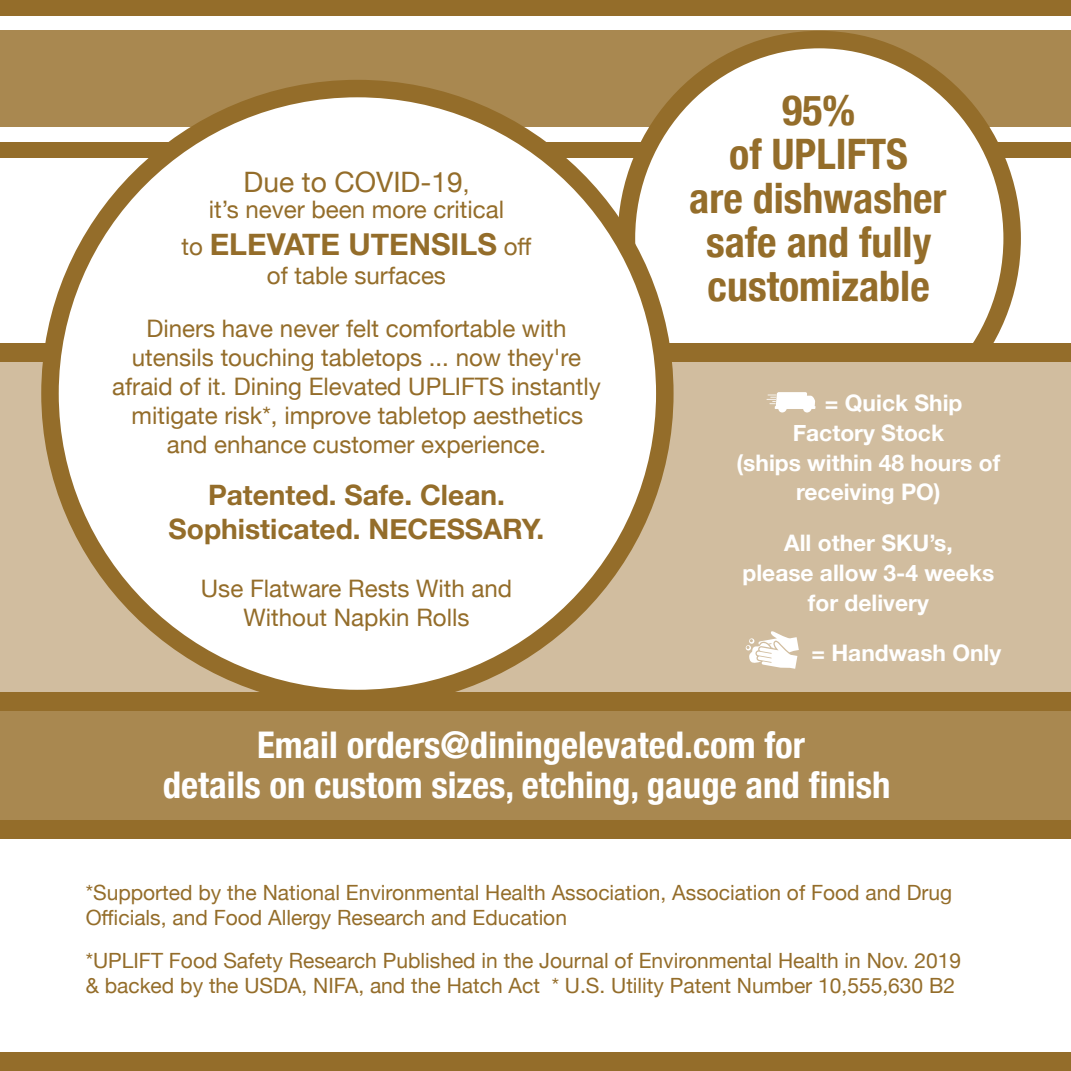
<style>
.page{position:relative;width:1071px;height:1071px;background:#fff}
.page>*{position:absolute;margin:0;border:0;box-sizing:border-box;transform-origin:0 0}
.t1{font:700 condensed 42px/43.9px "Helvetica Neue";color:#946d2a;text-align:center}
.t2{font:700 condensed 36.75px/40.2px "Helvetica Neue";color:#fff;text-align:center}
.t3{font:700 30.1px "Helvetica Neue";color:#946d2a}
.t4{font:700 28.18px/33.8px "Helvetica Neue";color:#946d2a;text-align:center}
.t5{font:28.18px "Helvetica Neue";color:#946d2a}
.t6{font:24.15px/28.9px "Helvetica Neue";color:#946d2a;text-align:center}
.t7{font:700 22.75px/29.8px "Helvetica Neue";color:#fff;text-align:center}
.t8{font:21px/25.2px "Helvetica Neue";color:#946d2a}
.s1{font-size:24.15px}
.s2{font-weight:400;font-size:24.15px}
</style>
<div class="page">
<div style="left:0;top:0;width:1071px;height:16px;background:#946d2a"></div>
<div style="left:0;top:142px;width:1071px;height:16px;background:#946d2a"></div>
<div style="left:0;top:1052px;width:1071px;height:19px;background:#946d2a"></div>
<div style="left:0;top:30px;width:1071px;height:97px;background:#a98850"></div>
<div style="left:626px;top:40px;width:386px;height:397px;background:#fff;border-radius:50%"></div>
<div style="left:618px;top:31px;width:403px;height:415px;border:18px solid #946d2a;border-radius:50%"></div>
<div style="left:0;top:621px;width:1071px;height:199px;background:#a98850"></div>
<div style="left:0;top:352px;width:1071px;height:350px;background:#d1bd9f"></div>
<div style="left:0;top:343px;width:1071px;height:19px;background:#946d2a"></div>
<div style="left:50px;top:89px;width:615px;height:610px;background:#fff;border-radius:50%"></div>
<div style="left:41px;top:80px;width:633px;height:627px;border:18px solid #946d2a;border-radius:50%"></div>
<div style="left:0;top:692px;width:1071px;height:19px;background:#946d2a"></div>
<div style="left:0;top:820px;width:1071px;height:19px;background:#946d2a"></div>
<svg style="left:767px;top:392px;width:49px;height:20px"></svg>
<svg style="left:746px;top:631px;width:53px;height:38px"></svg>
<p class="t5" style="left:244px;top:162px;width:227px">Due to COVID-19<span class="s1">,</span></p>
<p class="t6" style="left:209px;top:197px;width:297px">it’s never been more critical</p>
<p class="t3" style="left:182px;top:220px;width:351px"><span class="s2">to</span> ELEVATE UTENSILS <span class="s2">off</span></p>
<p class="t6" style="left:267px;top:262px;width:181px">of table surfaces</p>
<p class="t6" style="left:112px;top:315px;width:490px">Diners have never felt comfortable with utensils touching tabletops ... now they're afraid of it. Dining Elevated UPLIFTS instantly mitigate risk*, improve tabletop aesthetics and enhance customer experience.</p>
<p class="t4" style="left:169px;top:479px;width:377px">Patented. Safe. Clean.<br>Sophisticated. NECESSARY.</p>
<p class="t6" style="left:201px;top:575px;width:313px">Use Flatware Rests With and<br>Without Napkin Rolls</p>
<p class="t1" style="left:689px;top:85px;width:259px">95%<br>of UPLIFTS<br>are dishwasher safe and fully customizable</p>
<p class="t7" style="left:825px;top:389px;width:139px">= Quick Ship</p>
<p class="t7" style="left:793px;top:418px;width:153px">Factory Stock</p>
<p class="t7" style="left:737px;top:448px;width:265px">(ships within 48 hours of</p>
<p class="t7" style="left:796px;top:478px;width:146px">receiving PO)</p>
<p class="t7" style="left:743px;top:529px;width:253px">All other SKU’s,<br>please allow 3-4 weeks for delivery</p>
<p class="t7" style="left:811px;top:639px;width:191px">= Handwash Only</p>
<p class="t2" style="left:163px;top:722px;width:729px">Email orders@diningelevated.com for<br>details on custom sizes, etching, gauge and finish</p>
<p class="t8" style="left:86px;top:881px;width:868px">*Supported by the National Environmental Health Association, Association of Food and Drug<br>Officials, and Food Allergy Research and Education</p>
<p class="t8" style="left:86px;top:949px;width:877px">*UPLIFT Food Safety Research Published in the Journal of Environmental Health in Nov. 2019 &amp; backed by the USDA, NIFA, and the Hatch Act * U.S. Utility Patent Number 10,555,630 B2</p>
</div>
